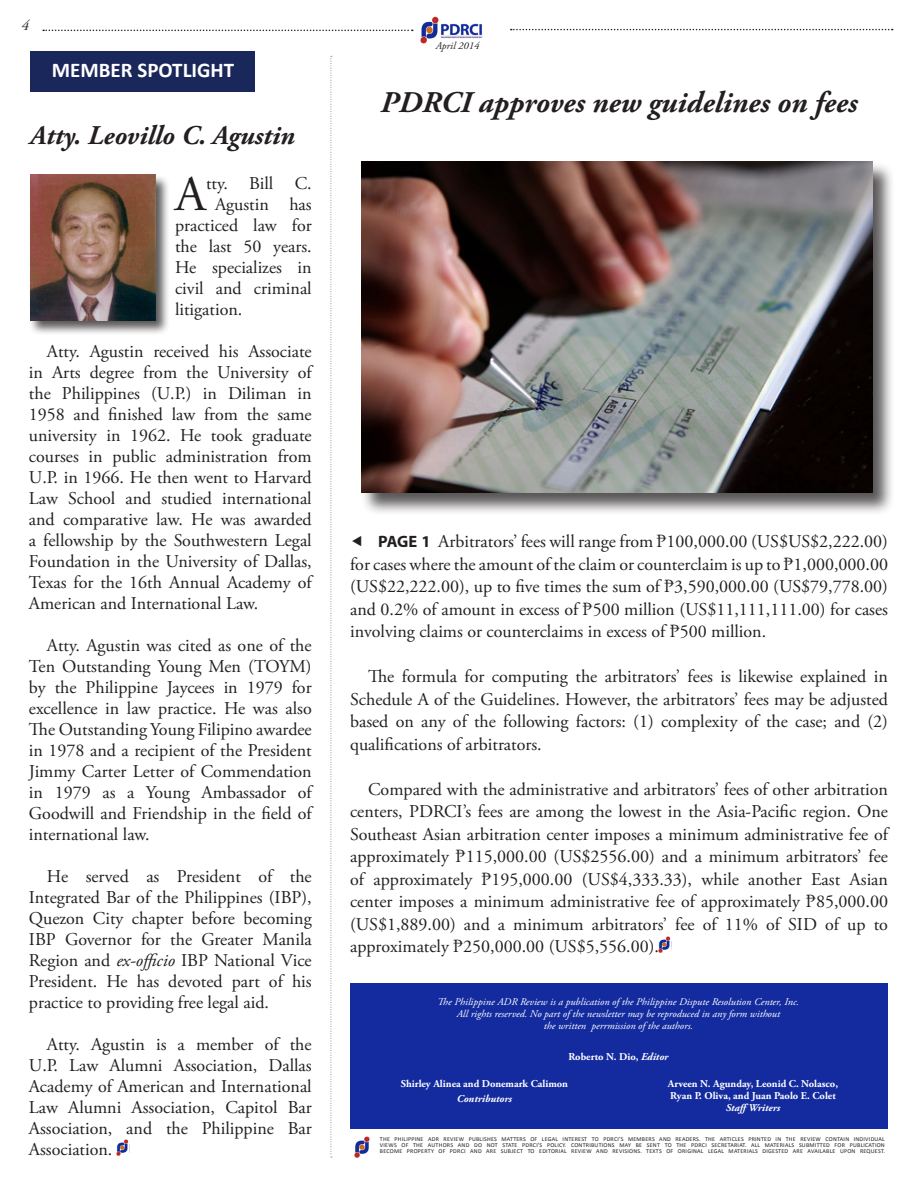
<style>
.page{position:relative;width:918px;height:1188px;background:#fff}
.page>*{position:absolute;margin:0;border:0;box-sizing:border-box;transform-origin:0 0}
.t1{font:49.65px "Adobe Garamond Pro";color:#231f20}
.t2{font:italic 700 30px "Adobe Garamond Pro";color:#231f20}
.t3{font:italic 700 27px "Adobe Garamond Pro";color:#231f20}
.t4{font:700 21px "Calibri";color:#fff}
.t5{font:18px/21px "Adobe Garamond Pro";color:#231f20;text-align:justify}
.t6{font:italic 15px "Adobe Garamond Pro";color:#231f20}
.t7{font:700 10.5px "Adobe Garamond Pro";color:#fff}
.t8{font:italic 700 10.5px "Adobe Garamond Pro";color:#fff}
.t9{font:italic 10.5px "Adobe Garamond Pro";color:#231f20}
.t10{font:italic 10.35px "Adobe Garamond Pro";color:#fff}
.t11{font:6px/6px "Calibri";letter-spacing:.04em;color:#231f20;text-align:justify}
.s1{color:#fff}
.s2{font-style:italic}
.s3{font-family:"Myriad Pro";font-weight:700;font-size:16.5px}
.s4{font-family:"Myriad Pro";font-weight:700;font-size:16.5px;color:#fff}
.s5{font-size:19.5px}
</style>
<div class="page">
<img style="left:117px;top:1139px;width:12px;height:16px">
<div style="left:30px;top:51px;width:224px;height:41px;background:#1a275a"></div>
<svg style="left:330px;top:56px;width:2px;height:1102px"></svg>
<svg style="left:511px;top:29px;width:382px;height:1px"></svg>
<img style="left:421px;top:17px;width:62px;height:26px">
<svg style="left:43px;top:30px;width:370px;height:1px"></svg>
<div style="left:350px;top:983px;width:538px;height:146px;background:#142b9f"></div>
<img style="left:355px;top:1136px;width:15px;height:21px">
<div style="left:28px;top:174px;width:142px;height:162px;background:#231f20;opacity:.75"></div>
<img style="left:30px;top:175px;width:126px;height:145px">
<img style="left:659px;top:936px;width:12px;height:16px">
<div style="left:361px;top:162px;width:534px;height:354px;background:#231f20;opacity:.75"></div>
<img style="left:362px;top:161px;width:511px;height:332px">
<p class="t6" style="left:21px;top:16px;width:9px">4</p>
<p class="t4" style="left:52px;top:56px;width:184px">MEMBER SPOTLIGHT</p>
<p class="t3" style="left:30px;top:119px;width:266px">Atty. Leovillo C. Agustin</p>
<p class="t1" style="left:175px;top:165px;width:32px">A</p>
<p class="t5" style="left:206px;top:174px;width:107px">tty. Bill C.</p>
<p class="t5" style="left:206px;top:195px;width:107px"><span class="s1">..</span>Agustin has</p>
<p class="t5" style="left:175px;top:216px;width:138px">practiced law for</p>
<p class="t5" style="left:175px;top:237px;width:138px">the last 50 years.</p>
<p class="t5" style="left:175px;top:258px;width:138px">He specializes in</p>
<p class="t5" style="left:175px;top:279px;width:138px">civil and criminal</p>
<p class="t5" style="left:175px;top:300px;width:69px">litigation.</p>
<p class="t5" style="left:29px;top:342px;width:284px;text-indent:18px">Atty. Agustin received his Associate in Arts degree from the University of the Philippines (U.P.) in Diliman in 1958 and finished law from the same university in 1962. He took graduate courses in public administration from U.P. in 1966. He then went to Harvard Law School and studied international and comparative law. He was awarded a fellowship by the Southwestern Legal Foundation in the University of Dallas, Texas for the 16th Annual Academy of American and International Law.</p>
<p class="t5" style="left:29px;top:636px;width:284px;text-indent:18px">Atty. Agustin was cited as one of the Ten Outstanding Young Men (TOYM) by the Philippine Jaycees in 1979 for excellence in law practice. He was also The Outstanding Young Filipino awardee in 1978 and a recipient of the President Jimmy Carter Letter of Commendation in 1979 as a Young Ambassador of Goodwill and Friendship in the field of international law.</p>
<p class="t5" style="left:29px;top:867px;width:284px;text-indent:18px">He served as President of the Integrated Bar of the Philippines (IBP), Quezon City chapter before becoming IBP Governor for the Greater Manila Region and <span class="s2">ex-officio</span> IBP National Vice President. He has devoted part of his practice to providing free legal aid.</p>
<p class="t5" style="left:29px;top:1035px;width:284px;text-indent:18px">Atty. Agustin is a member of the U.P. Law Alumni Association, Dallas Academy of American and International Law Alumni Association, Capitol Bar Association, and the Philippine Bar Association.</p>
<p class="t9" style="left:436px;top:39px;width:45px">April 2014</p>
<p class="t2" style="left:381px;top:85px;width:478px">PDRCI approves new guidelines on fees</p>
<p class="t5" style="left:350px;top:531px;width:539px;line-height:22.5px;text-indent:28px"><span class="s3">PAGE</span><span class="s4">.</span><span class="s3">1</span> Arbitrators’ fees will range from <span class="s5">₧</span>100,000.00 (US$US$2,222.00) for cases where the amount of the claim or counterclaim is up to <span class="s5">₧</span>1,000,000.00 (US$22,222.00), up to five times the sum of <span class="s5">₧</span>3,590,000.00 (US$79,778.00) and 0.2% of amount in excess of <span class="s5">₧</span>500 million (US$11,111,111.00) for cases involving claims or counterclaims in excess of <span class="s5">₧</span>500 million.</p>
<p class="t5" style="left:350px;top:666px;width:539px;line-height:22.5px;text-indent:18px">The formula for computing the arbitrators’ fees is likewise explained in Schedule A of the Guidelines. However, the arbitrators’ fees may be adjusted based on any of the following factors: (1) complexity of the case; and (2) qualifications of arbitrators.</p>
<p class="t5" style="left:350px;top:779px;width:539px;line-height:22.5px;text-indent:18px">Compared with the administrative and arbitrators’ fees of other arbitration centers, PDRCI’s fees are among the lowest in the Asia-Pacific region. One Southeast Asian arbitration center imposes a minimum administrative fee of approximately <span class="s5">₧</span>115,000.00 (US$2556.00) and a minimum arbitrators’ fee of approximately <span class="s5">₧</span>195,000.00 (US$4,333.33), while another East Asian center imposes a minimum administrative fee of approximately <span class="s5">₧</span>85,000.00 (US$1,889.00) and a minimum arbitrators’ fee of 11% of SID of up to approximately <span class="s5">₧</span>250,000.00 (US$5,556.00).</p>
<p class="t10" style="left:438px;top:995px;width:363px">The Philippine ADR Review is a publication of the Philippine Dispute Resolution Center, Inc.</p>
<p class="t10" style="left:457px;top:1007px;width:325px">All rights reserved. No part of the newsletter may be reproduced in any form without</p>
<p class="t10" style="left:544px;top:1019px;width:151px">the written perrmission of the authors.</p>
<p class="t7" style="left:568px;top:1050px;width:101px">Roberto N. Dio, <span class="s2">Editor</span></p>
<p class="t7" style="left:401px;top:1077px;width:169px">Shirley Alinea and Donemark Calimon</p>
<p class="t8" style="left:457px;top:1092px;width:57px">Contributors</p>
<p class="t7" style="left:668px;top:1077px;width:172px">Arveen N. Agunday, Leonid C. Nolasco,</p>
<p class="t7" style="left:670px;top:1089px;width:167px">Ryan P. Oliva, and Juan Paolo E. Colet</p>
<p class="t8" style="left:726px;top:1101px;width:56px">StaffWriters</p>
<p class="t11" style="left:380px;top:1136px;width:507px">THE PHILIPPINE ADR REVIEW PUBLISHES MATTERS OF LEGAL INTEREST TO PDRCI’S MEMBERS AND READERS. THE ARTICLES PRINTED IN THE REVIEW CONTAIN INDIVIDUAL VIEWS OF THE AUTHORS AND DO NOT STATE PDRCI’S POLICY. CONTRIBUTIONS MAY BE SENT TO THE PDRCI SECRETARIAT. ALL MATERIALS SUBMITTED FOR PUBLICATION BECOME PROPERTY OF PDRCI AND ARE SUBJECT TO EDITORIAL REVIEW AND REVISIONS. TEXTS OF ORIGINAL LEGAL MATERIALS DIGESTED ARE AVAILABLE UPON REQUEST.</p>
</div>
